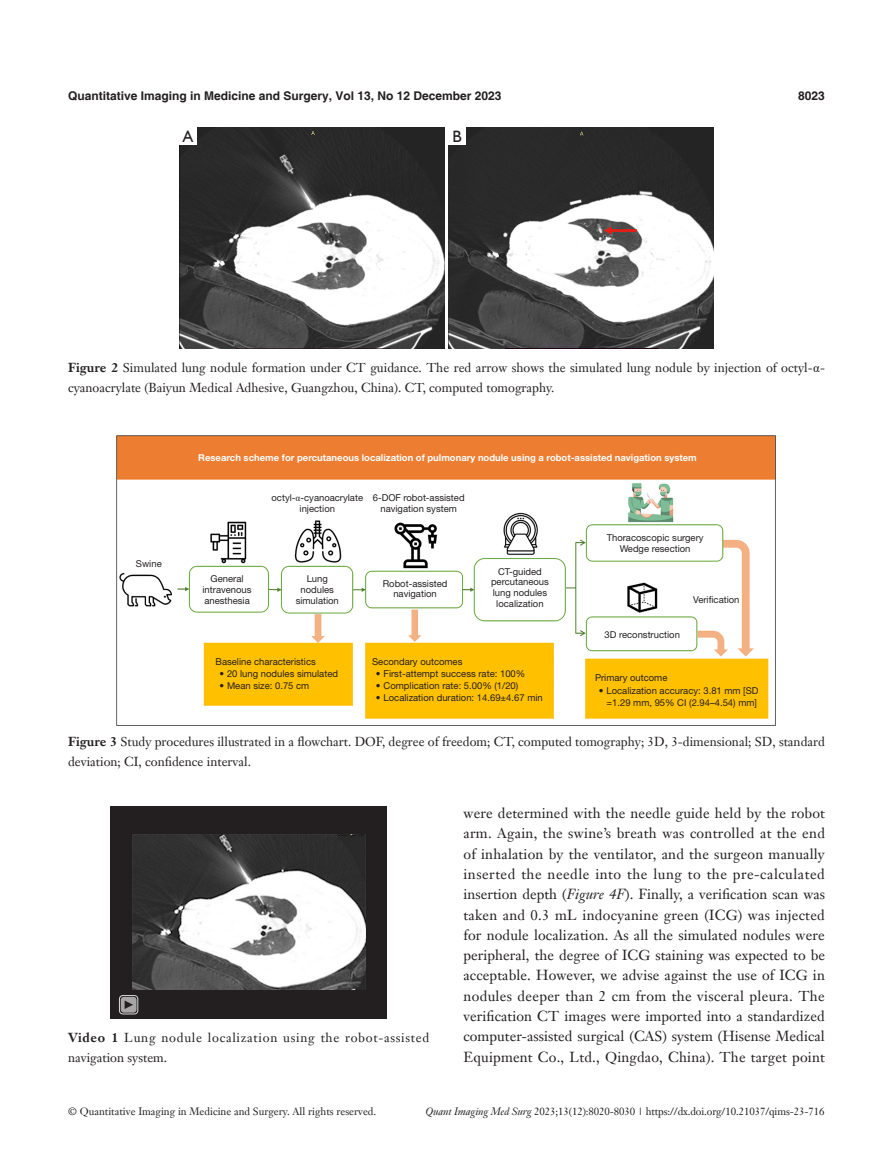
<style>
.page{position:relative;width:893px;height:1170px;background:#fff}
.page>*{position:absolute;margin:0;border:0;box-sizing:border-box;transform-origin:0 0}
.t1{font:16.5px "Humanist 521 BT";color:#231f20}
.t2{font:14.25px/20.2px "Janson Text LT";letter-spacing:.01em;color:#231f20;text-align:justify}
.t3{font:12.75px/19.5px "Janson Text LT";color:#231f20}
.t4{font:12.75px/19.5px "Janson Text LT";letter-spacing:.055em;color:#231f20}
.t5{font:700 12px "Helvetica";color:#231f20}
.t6{font:10.5px "Janson Text LT";color:#231f20}
.t7{font:9.45px/10.8px "Helvetica Neue LT Pro";color:#231f20;text-align:center}
.t8{font:700 9.45px "Helvetica Neue LT Pro";color:#fff}
.s1{font-weight:700}
.s2{font-family:"Times New Roman"}
.s3{font-style:italic}
</style>
<div class="page">
<img style="left:116px;top:435px;width:660px;height:291px">
<div style="left:591px;top:527px;width:128px;height:31px;background:#fff"></div>
<div style="left:604px;top:630px;width:76px;height:9px;background:#fff"></div>
<div style="left:693px;top:594px;width:46px;height:10px;background:#fff"></div>
<div style="left:136px;top:559px;width:26px;height:9px;background:#fff"></div>
<img style="left:179px;top:128px;width:266px;height:220px">
<img style="left:449px;top:128px;width:264px;height:220px">
<div style="left:179px;top:128px;width:17px;height:17px;background:#fff"></div>
<div style="left:449px;top:128px;width:17px;height:17px;background:#fff"></div>
<div style="left:111px;top:805px;width:276px;height:213px;background:#231f20"></div>
<div style="left:119px;top:995px;width:19px;height:19px;border:1px solid #fff;border-radius:3px"></div>
<svg style="left:121px;top:996px;width:15px;height:16px"></svg>
<svg style="left:125px;top:1000px;width:8px;height:8px"></svg>
<img style="left:132px;top:834px;width:233px;height:155px">
<p class="t5" style="left:68px;top:88px;width:435px">Quantitative Imaging in Medicine and Surgery, Vol 13, No 12 December 2023</p>
<p class="t5" style="left:798px;top:88px;width:28px">8023</p>
<p class="t1" style="left:183px;top:126px;width:12px">A</p>
<p class="t1" style="left:453px;top:126px;width:11px">B</p>
<p class="t3" style="left:68px;top:358px;width:758px"><span class="s1">Figure 2</span> Simulated lung nodule formation under CT guidance. The red arrow shows the simulated lung nodule by injection of octyl-<span class="s2">α&shy;</span>cyanoacrylate (Baiyun Medical Adhesive, Guangzhou, China). CT, computed tomography.</p>
<p class="t8" style="left:198px;top:451px;width:500px">Research scheme for percutaneous localization of pulmonary nodule using a robot-assisted navigation system</p>
<p class="t7" style="left:272px;top:492px;width:93px">octyl-<span class="s2">α</span>-cyanoacrylate injection</p>
<p class="t7" style="left:373px;top:492px;width:93px">6-DOF robot-assisted navigation system</p>
<p class="t7" style="left:136px;top:558px;width:27px">Swine</p>
<p class="t7" style="left:203px;top:573px;width:51px">General intravenous anesthesia</p>
<p class="t7" style="left:296px;top:573px;width:45px">Lung nodules simulation</p>
<p class="t7" style="left:383px;top:577px;width:66px">Robot-assisted navigation</p>
<p class="t7" style="left:491px;top:565px;width:59px">CT-guided percutaneous lung nodules localization</p>
<p class="t7" style="left:216px;top:655px;width:102px">Baseline characteristics</p>
<p class="t7" style="left:219px;top:667px;width:120px">• 20 lung nodules simulated</p>
<p class="t7" style="left:219px;top:680px;width:91px">• Mean size: 0.75 cm</p>
<p class="t7" style="left:372px;top:655px;width:92px">Secondary outcomes</p>
<p class="t7" style="left:376px;top:667px;width:151px">• First-attempt success rate: 100%</p>
<p class="t7" style="left:376px;top:680px;width:144px">• Complication rate: 5.00% (1/20)</p>
<p class="t7" style="left:376px;top:692px;width:168px">• Localization duration: 14.69±4.67 min</p>
<p class="t7" style="left:607px;top:532px;width:98px">Thoracoscopic surgery<br>Wedge resection</p>
<p class="t7" style="left:604px;top:629px;width:77px">3D reconstruction</p>
<p class="t7" style="left:693px;top:593px;width:48px">Verification</p>
<p class="t7" style="left:595px;top:672px;width:74px">Primary outcome</p>
<p class="t7" style="left:599px;top:684px;width:161px;line-height:12.1px;text-align:right">• Localization accuracy: 3.81 mm [SD =1.29 mm, 95% CI (2.94–4.54) mm]</p>
<p class="t3" style="left:68px;top:732px;width:758px"><span class="s1">Figure 3</span> Study procedures illustrated in a flowchart. DOF, degree of freedom; CT, computed tomography; 3D, 3-dimensional; SD, standard deviation; CI, confidence interval.</p>
<p class="t2" style="left:463px;top:802px;width:363px">were determined with the needle guide held by the robot arm. Again, the swine’s breath was controlled at the end of inhalation by the ventilator, and the surgeon manually inserted the needle into the lung to the pre-calculated insertion depth (<span class="s3">Figure 4F</span>). Finally, a verification scan was taken and 0.3 mL indocyanine green (ICG) was injected for nodule localization. As all the simulated nodules were peripheral, the degree of ICG staining was expected to be acceptable. However, we advise against the use of ICG in nodules deeper than 2 cm from the visceral pleura. The verification CT images were imported into a standardized computer-assisted surgical (CAS) system (Hisense Medical Equipment Co., Ltd., Qingdao, China). The target point</p>
<p class="t4" style="left:68px;top:1027px;width:363px"><span class="s1">Video 1</span> Lung nodule localization using the robot-assisted navigation system.</p>
<p class="t6" style="left:68px;top:1104px;width:310px">© Quantitative Imaging in Medicine and Surgery. All rights reserved.</p>
<p class="t6" style="left:425px;top:1104px;width:401px"><span class="s3">Quant Imaging Med Surg</span> 2023;13(12):8020-8030 | https://dx.doi.org/10.21037/qims-23-716</p>
</div>
